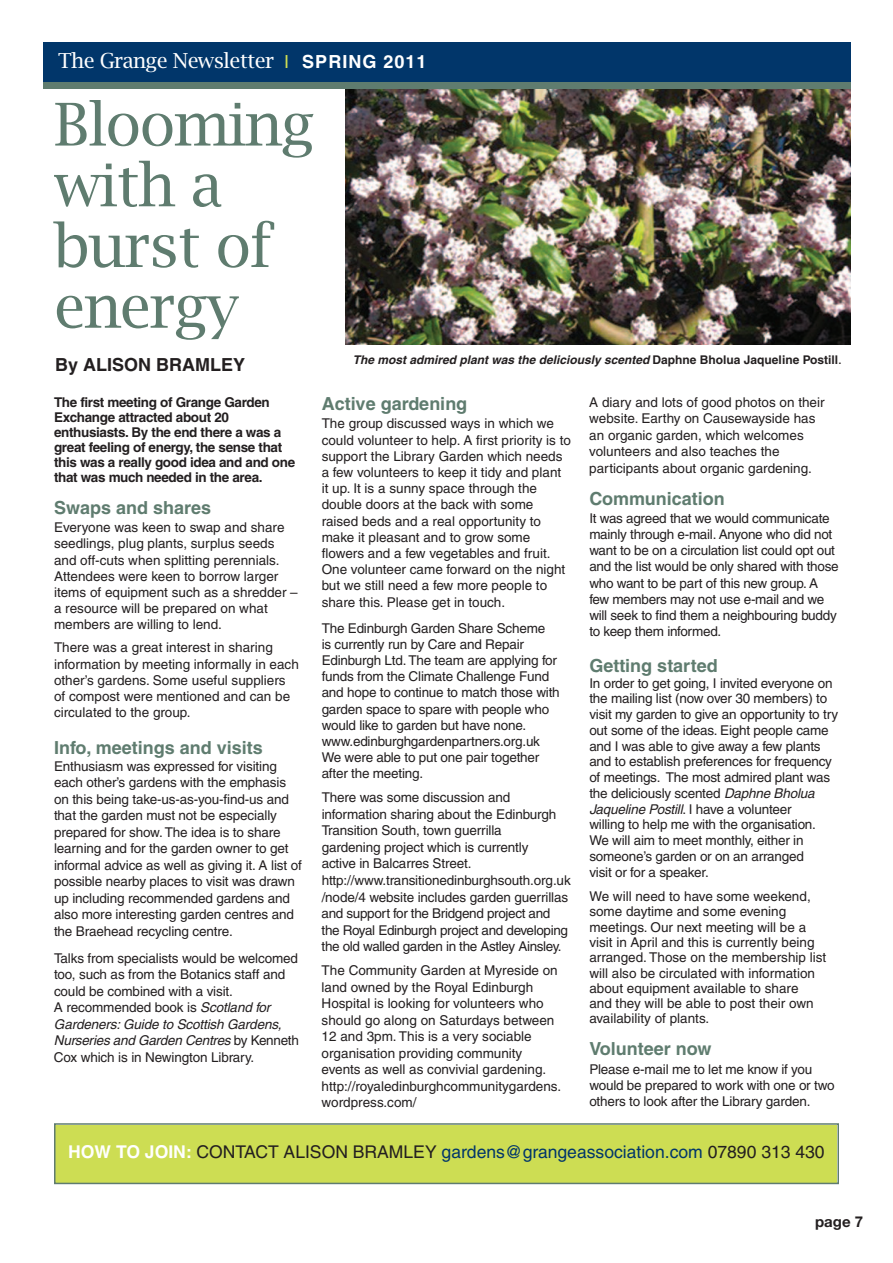
<style>
.page{position:relative;width:893px;height:1263px;background:#fff}
.page>*{position:absolute;margin:0;border:0;box-sizing:border-box;transform-origin:0 0}
.t1{font:59.1px/60.8px "Lucida Bright";letter-spacing:-.025em;color:#5f7c6f}
.t2{font:20.7px "Lucida Bright";letter-spacing:-.03em;color:#fff}
.t3{font:700 18px "Helvetica";color:#5f7c6f}
.t4{font:700 18px "Helvetica";color:#231f20}
.t5{font:17.55px "Helvetica";color:#231f20}
.t6{font:700 15px "Helvetica Neue";color:#231f20}
.t7{font:13.5px/16.2px "Helvetica";letter-spacing:-.01em;color:#231f20}
.t8{font:700 13.5px/15px "Helvetica";letter-spacing:-.025em;color:#231f20}
.t9{font:italic 700 12px "Helvetica";color:#231f20}
.s1{font-family:"Helvetica";font-size:18px;color:#cddd53}
.s2{font-family:"Helvetica";font-weight:700;font-size:18px}
.s3{font-style:normal}
.s4{font-weight:400;font-style:normal;font-size:13.5px}
.s5{font-style:italic}
.s6{font-family:"Helvetica Bold TT";color:#fff}
.s7{color:#01366a}
</style>
<div class="page">
<div style="left:56px;top:1125px;width:781px;height:58px;background:#cddd53"></div>
<div style="left:54px;top:1123px;width:785px;height:61px;border:2px solid #5f7c6f"></div>
<img style="left:346px;top:89px;width:504px;height:256px">
<div style="left:43px;top:57px;width:807px;height:32px;background:#5f7c6f"></div>
<div style="left:43px;top:43px;width:807px;height:39px;background:#01366a"></div>
<h2 class="t2" style="left:58px;top:49px;width:370px">The Grange Newsletter <span class="s1">I</span> <span class="s2">SPRING 2011</span></h2>
<h1 class="t1" style="left:54px;top:95px;width:262px">Blooming with a burst of energy</h1>
<h3 class="t4" style="left:55px;top:358px;width:191px">By ALISON BRAMLEY</h3>
<p class="t9" style="left:353px;top:355px;width:491px">The most admired plant was the deliciously scented <span class="s3">Daphne Bholua Jaqueline Postill</span><span class="s4">.</span></p>
<p class="t8" style="left:54px;top:396px;width:243px">The first meeting of Grange Garden Exchange attracted about 20 enthusiasts. By the end there a was a great feeling of energy, the sense that this was a really good idea and and one that was much needed in the area.</p>
<h3 class="t3" style="left:54px;top:501px;width:159px">Swaps and shares</h3>
<p class="t7" style="left:54px;top:521px;width:245px">Everyone was keen to swap and share seedlings, plug plants, surplus seeds and off-cuts when splitting perennials.<br>Attendees were keen to borrow larger items of equipment such as a shredder – a resource will be prepared on what members are willing to lend.</p>
<p class="t7" style="left:54px;top:641px;width:246px">There was a great interest in sharing information by meeting informally in each other’s gardens. Some useful suppliers of compost were mentioned and can be circulated to the group.</p>
<h3 class="t3" style="left:54px;top:741px;width:210px">Info, meetings and visits</h3>
<p class="t7" style="left:54px;top:759px;width:249px">Enthusiasm was expressed for visiting each other’s gardens with the emphasis on this being take-us-as-you-find-us and that the garden must not be especially prepared for show. The idea is to share learning and for the garden owner to get informal advice as well as giving it. A list of possible nearby places to visit was drawn up including recommended gardens and also more interesting garden centres and the Braehead recycling centre.</p>
<p class="t7" style="left:54px;top:951px;width:246px">Talks from specialists would be welcomed too, such as from the Botanics staff and could be combined with a visit.<br>A recommended book is <span class="s5">Scotland for Gardeners: Guide to Scottish Gardens, Nurseries and Garden Centres</span> by Kenneth Cox which is in Newington Library.</p>
<p class="t7" style="left:589px;top:395px;width:237px">A diary and lots of good photos on their website. Earthy on Causewayside has an organic garden, which welcomes volunteers and also teaches the participants about organic gardening.</p>
<h3 class="t3" style="left:589px;top:492px;width:137px">Communication</h3>
<p class="t7" style="left:589px;top:511px;width:251px">It was agreed that we would communicate mainly through e-mail. Anyone who did not want to be on a circulation list could opt out and the list would be only shared with those who want to be part of this new group. A few members may not use e-mail and we will seek to find them a neighbouring buddy to keep them informed.</p>
<h3 class="t3" style="left:589px;top:659px;width:130px">Getting started</h3>
<p class="t7" style="left:589px;top:676px;width:250px;line-height:15.8px">In order to get going, I invited everyone on the mailing list (now over 30 members) to visit my garden to give an opportunity to try out some of the ideas. Eight people came and I was able to give away a few plants and to establish preferences for frequency of meetings. The most admired plant was the deliciously scented <span class="s5">Daphne Bholua Jaqueline Postill</span>. I have a volunteer<br>willing to help me with the organisation.<br>We will aim to meet monthly, either in someone’s garden or on an arranged<br>visit or for a speaker.</p>
<p class="t7" style="left:589px;top:890px;width:238px;line-height:15.3px">We will need to have some weekend, some daytime and some evening meetings. Our next meeting will be a visit in April and this is currently being arranged. Those on the membership list will also be circulated with information about equipment available to share<br>and they will be able to post their own availability of plants.</p>
<h3 class="t3" style="left:589px;top:1042px;width:124px">Volunteer now</h3>
<p class="t7" style="left:589px;top:1062px;width:247px">Please e-mail me to let me know if you would be prepared to work with one or two others to look after the Library garden.</p>
<p class="t5" style="left:68px;top:1146px;width:758px"><span class="s6">HOW TO JOIN:</span> CONTACT ALISON BRAMLEY <span class="s7">gardens@grangeassociation.com</span> 07890 313 430</p>
<h3 class="t3" style="left:322px;top:397px;width:147px">Active gardening</h3>
<p class="t7" style="left:322px;top:417px;width:251px">The group discussed ways in which we could volunteer to help. A first priority is to support the Library Garden which needs a few volunteers to keep it tidy and plant it up. It is a sunny space through the double doors at the back with some raised beds and a real opportunity to make it pleasant and to grow some flowers and a few vegetables and fruit.<br>One volunteer came forward on the night but we still need a few more people to share this. Please get in touch.</p>
<p class="t7" style="left:322px;top:621px;width:240px">The Edinburgh Garden Share Scheme<br>is currently run by Care and Repair Edinburgh Ltd.The team are applying for funds from the Climate Challenge Fund and hope to continue to match those with garden space to spare with people who would like to garden but have none. www.edinburghgardenpartners.org.uk We were able to put one pair together after the meeting.</p>
<p class="t7" style="left:322px;top:791px;width:251px">There was some discussion and information sharing about the Edinburgh Transition South, town guerrilla<br>gardening project which is currently<br>active in Balcarres Street. http://www.transitionedinburghsouth.org.uk /node/4 website includes garden guerrillas and support for the Bridgend project and the Royal Edinburgh project and developing the old walled garden in the Astley Ainsley.</p>
<p class="t7" style="left:322px;top:963px;width:241px">The Community Garden at Myreside on land owned by the Royal Edinburgh Hospital is looking for volunteers who should go along on Saturdays between 12 and 3pm. This is a very sociable organisation providing community events as well as convivial gardening. http://royaledinburghcommunitygardens. wordpress.com/</p>
<p class="t6" style="left:815px;top:1216px;width:50px">page 7</p>
</div>
